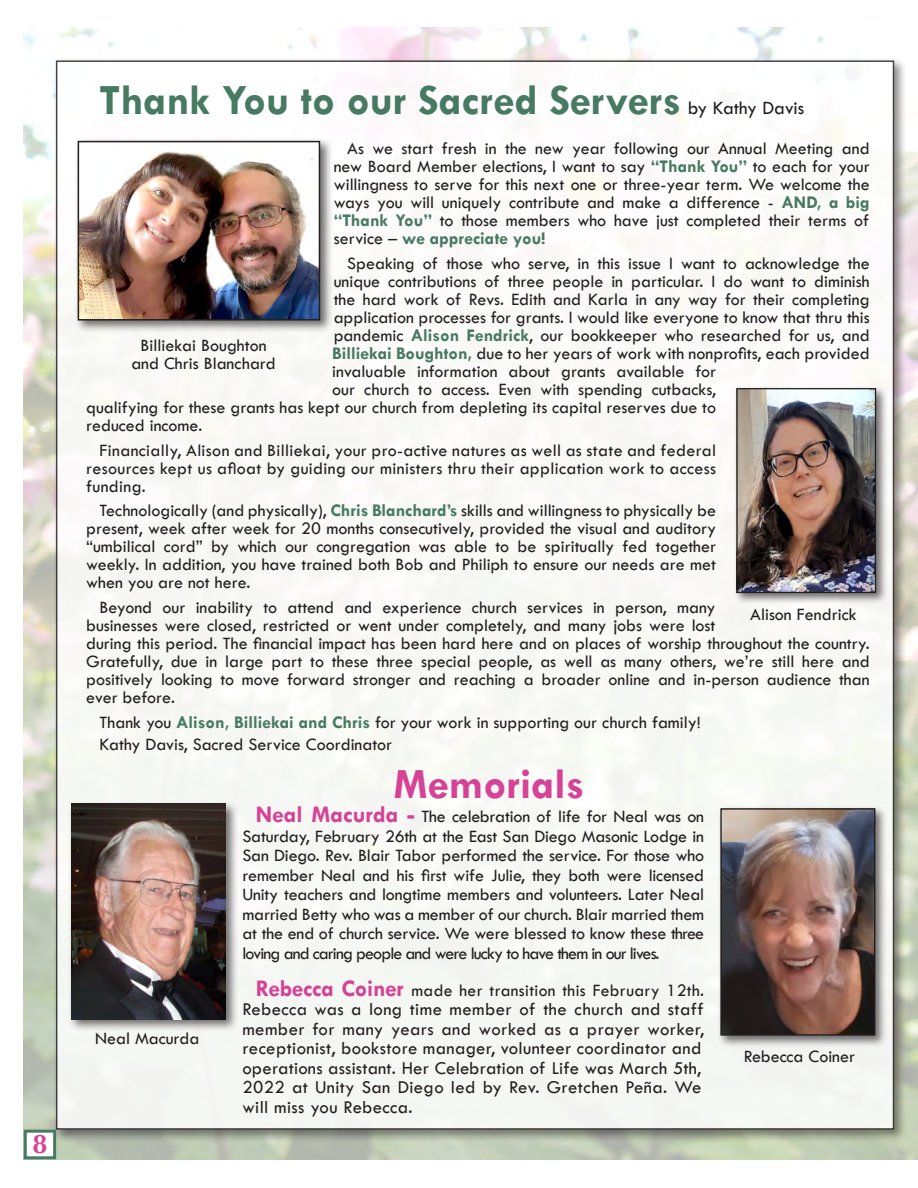
<style>
.page{position:relative;width:918px;height:1188px;background:#fff}
.page>*{position:absolute;margin:0;border:0;box-sizing:border-box;transform-origin:0 0}
.t1{font:700 43.5px "Tw Cen";color:#477a62}
.t2{font:700 43.5px "Tw Cen";color:#d54296}
.t3{font:700 27px "Optima";color:#d54296}
.t4{font:500 19.5px "Tw Cen";color:#231f20}
.t5{font:500 18.75px/19.5px "Tw Cen";letter-spacing:.02em;color:#231f20}
.t6{font:500 18px/18px "Tw Cen";color:#231f20;text-align:justify}
.t7{font:500 18px "Tw Cen";letter-spacing:.02em;color:#231f20}
.s1{font-weight:700;color:#477a62}
.s2{font-weight:700;font-size:24px;color:#d54296}
</style>
<div class="page">
<img style="left:24px;top:27px;width:893px;height:1132px">
<div style="left:25px;top:1131px;width:30px;height:27px;background:#fff"></div>
<div style="left:24px;top:1130px;width:32px;height:29px;border:3px solid #477a62"></div>
<div style="left:52px;top:57px;width:855px;height:1086px;background:#231f20;opacity:.6"></div>
<div style="left:57px;top:61px;width:837px;height:1068px;background:#f9f9f6"></div>
<div style="left:733px;top:385px;width:155px;height:220px;background:#231f20;opacity:.65"></div>
<img style="left:738px;top:390px;width:136px;height:201px">
<div style="left:736px;top:388px;width:140px;height:205px;border:1px solid #231f20"></div>
<div style="left:68px;top:800px;width:170px;height:233px;background:#231f20;opacity:.65"></div>
<img style="left:72px;top:804px;width:154px;height:216px">
<div style="left:717px;top:805px;width:170px;height:243px;background:#231f20;opacity:.65"></div>
<img style="left:722px;top:810px;width:151px;height:224px">
<div style="left:720px;top:808px;width:155px;height:228px;border:1px solid #231f20"></div>
<div style="left:74px;top:137px;width:259px;height:196px;background:#231f20;opacity:.65"></div>
<img style="left:81px;top:144px;width:236px;height:174px">
<div style="left:78px;top:141px;width:242px;height:180px;border:2px solid #231f20"></div>
<p class="t3" style="left:32px;top:1129px;width:17px">8</p>
<p class="t1" style="left:100px;top:74px;width:583px">Thank You to our Sacred Servers</p>
<p class="t4" style="left:688px;top:96px;width:118px">by Kathy Davis</p>
<p class="t6" style="left:334px;top:139px;width:538px;text-indent:14px">As we start fresh in the new year following our Annual Meeting and new Board Member elections, I want to say <span class="s1">“Thank You”</span> to each for your willingness to serve for this next one or three-year term. We welcome the ways you will uniquely contribute and make a difference - <span class="s1">AND, a big “Thank You”</span> to those members who have just completed their terms of service – <span class="s1">we appreciate you!</span></p>
<p class="t6" style="left:347px;top:254px;width:524px">Speaking of those who serve, in this issue I want to acknowledge the</p>
<p class="t6" style="left:334px;top:272px;width:537px">unique contributions of three people in particular. I do want to diminish</p>
<p class="t6" style="left:334px;top:290px;width:538px">the hard work of Revs. Edith and Karla in any way for their completing</p>
<p class="t6" style="left:334px;top:308px;width:537px">application processes for grants. I would like everyone to know that thru this</p>
<p class="t6" style="left:334px;top:326px;width:537px">pandemic <span class="s1">Alison Fendrick</span>, our bookkeeper who researched for us, and</p>
<p class="t6" style="left:332px;top:344px;width:539px"><span class="s1">Billiekai Boughton,</span> due to her years of work with nonprofits, each provided</p>
<p class="t6" style="left:332px;top:362px;width:385px">invaluable information about grants available for</p>
<p class="t6" style="left:332px;top:380px;width:385px">our church to access. Even with spending cutbacks,</p>
<p class="t6" style="left:86px;top:398px;width:631px">qualifying for these grants has kept our church from depleting its capital reserves due to</p>
<p class="t6" style="left:86px;top:416px;width:118px">reduced income.</p>
<p class="t6" style="left:86px;top:441px;width:632px;text-indent:14px">Financially, Alison and Billiekai, your pro-active natures as well as state and federal resources kept us afloat by guiding our ministers thru their application work to access funding.</p>
<p class="t6" style="left:86px;top:502px;width:631px;text-indent:14px">Technologically (and physically), <span class="s1">Chris Blanchard’s</span> skills and willingness to physically be present, week after week for 20 months consecutively, provided the visual and auditory “umbilical cord” by which our congregation was able to be spiritually fed together weekly. In addition, you have trained both Bob and Philiph to ensure our needs are met when you are not here.</p>
<p class="t6" style="left:86px;top:598px;width:785px;text-align:left;text-indent:14px">Beyond our inability to attend and experience church services in person, many<br>businesses were closed, restricted or went under completely, and many jobs were lost<br>during this period. The financial impact has been hard here and on places of worship throughout the country.<br>Gratefully, due in large part to these three special people, as well as many others, we’re still here and positively looking to move forward stronger and reaching a broader online and in-person audience than ever before.</p>
<p class="t6" style="left:100px;top:713px;width:603px">Thank you <span class="s1">Alison, Billiekai and Chris</span> for your work in supporting our church family!</p>
<p class="t6" style="left:100px;top:735px;width:294px">Kathy Davis, Sacred Service Coordinator</p>
<p class="t2" style="left:394px;top:758px;width:192px">Memorials</p>
<p class="t6" style="left:242px;top:807px;width:463px;line-height:19.5px;text-indent:14px"><span class="s2">Neal Macurda -</span> The celebration of life for Neal was on Saturday, February 26th at the East San Diego Masonic Lodge in San Diego. Rev. Blair Tabor performed the service. For those who remember Neal and his first wife Julie, they both were licensed Unity teachers and longtime members and volunteers. Later Neal married Betty who was a member of our church. Blair married them at the end of church service. We were blessed to know these three loving and caring people and were lucky to have them in our lives.</p>
<p class="t7" style="left:256px;top:979px;width:450px"><span class="s2">Rebecca Coiner</span> made her transition this February 12th.</p>
<p class="t5" style="left:242px;top:999px;width:463px">Rebecca was a long time member of the church and staff member for many years and worked as a prayer worker, receptionist, bookstore manager, volunteer coordinator and operations assistant. Her Celebration of Life was March 5th, 2022 at Unity San Diego led by Rev. Gretchen Peña. We will miss you Rebecca.</p>
<p class="t6" style="left:141px;top:337px;width:127px">Billiekai Boughton</p>
<p class="t6" style="left:131px;top:354px;width:146px">and Chris Blanchard</p>
<p class="t6" style="left:750px;top:606px;width:108px">Alison Fendrick</p>
<p class="t6" style="left:95px;top:1029px;width:106px">Neal Macurda</p>
<p class="t6" style="left:744px;top:1047px;width:113px">Rebecca Coiner</p>
</div>
